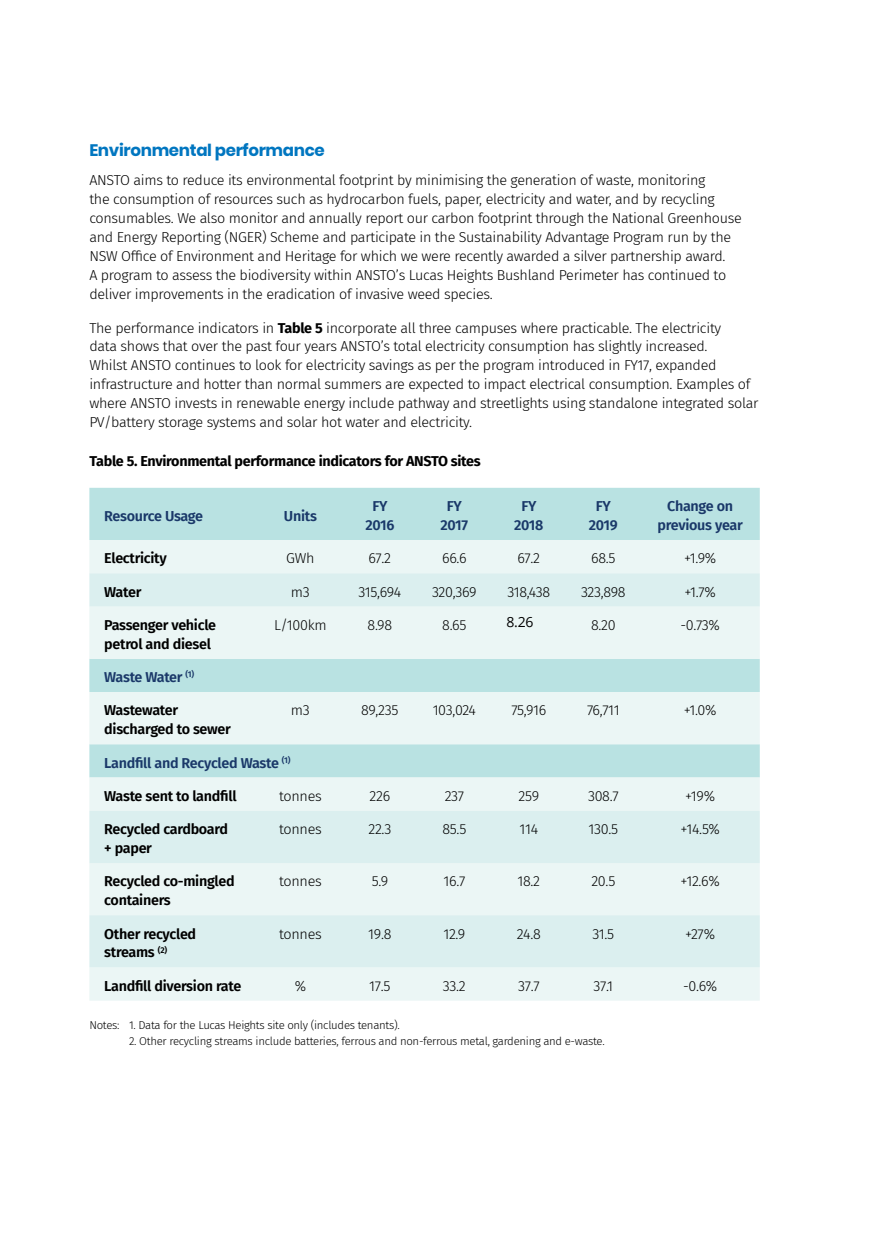
<style>
.page{position:relative;width:874px;height:1241px;background:#fff}
.page>*{position:absolute;margin:0;border:0;box-sizing:border-box;transform-origin:0 0}
.t1{font:700 16.62px "Poppins";letter-spacing:-.02em;color:#0076c0}
.t2{font:300 14.35px/18.9px "Fira Sans";letter-spacing:-.02em;color:#000}
.t3{font:600 14.35px/18.9px "Fira Sans";letter-spacing:-.02em;color:#000}
.t4{font:600 14.35px/18.9px "Fira Sans";letter-spacing:-.02em;color:#1a3869;text-align:center}
.t5{font:700 14.35px "Fira Sans";letter-spacing:-.02em;color:#000}
.t6{font:14px "Open Sans";color:#000}
.t7{font:300 11.38px "Fira Sans";letter-spacing:-.025em;color:#000}
.s1{font-weight:700}
</style>
<div class="page">
<div style="left:89px;top:487px;width:670px;height:53px;background:#b9e2e2"></div>
<div style="left:89px;top:540px;width:670px;height:460px;background:#ebf6f5"></div>
<svg style="left:89px;top:573px;width:670px;height:394px"></svg>
<p class="t1" style="left:89px;top:141px;width:237px">Environmental performance</p>
<p class="t2" style="left:89px;top:171px;width:653px">ANSTO aims to reduce its environmental footprint by minimising the generation of waste, monitoring<br>the consumption of resources such as hydrocarbon fuels, paper, electricity and water, and by recycling consumables. We also monitor and annually report our carbon footprint through the National Greenhouse and Energy Reporting (NGER) Scheme and participate in the Sustainability Advantage Program run by the NSW Office of Environment and Heritage for which we were recently awarded a silver partnership award.<br>A program to assess the biodiversity within ANSTO’s Lucas Heights Bushland Perimeter has continued to deliver improvements in the eradication of invasive weed species.</p>
<p class="t2" style="left:89px;top:318px;width:670px">The performance indicators in <span class="s1">Table 5</span> incorporate all three campuses where practicable. The electricity<br>data shows that over the past four years ANSTO’s total electricity consumption has slightly increased.<br>Whilst ANSTO continues to look for electricity savings as per the program introduced in FY17, expanded infrastructure and hotter than normal summers are expected to impact electrical consumption. Examples of where ANSTO invests in renewable energy include pathway and streetlights using standalone integrated solar PV/battery storage systems and solar hot water and electricity.</p>
<p class="t5" style="left:89px;top:448px;width:393px">Table 5. Environmental performance indicators for ANSTO sites</p>
<p class="t4" style="left:104px;top:505px;width:100px">Resource Usage</p>
<p class="t4" style="left:284px;top:505px;width:34px">Units</p>
<p class="t4" style="left:365px;top:496px;width:30px">FY<br>2016</p>
<p class="t4" style="left:440px;top:496px;width:29px">FY<br>2017</p>
<p class="t4" style="left:514px;top:496px;width:31px">FY<br>2018</p>
<p class="t4" style="left:588px;top:496px;width:30px">FY<br>2019</p>
<p class="t4" style="left:657px;top:496px;width:87px">Change on previous year</p>
<p class="t3" style="left:104px;top:548px;width:64px">Electricity</p>
<p class="t2" style="left:286px;top:548px;width:30px">GWh</p>
<p class="t2" style="left:368px;top:548px;width:24px">67.2</p>
<p class="t2" style="left:442px;top:548px;width:26px">66.6</p>
<p class="t2" style="left:517px;top:548px;width:24px">67.2</p>
<p class="t2" style="left:590px;top:548px;width:26px">68.5</p>
<p class="t2" style="left:683px;top:548px;width:34px">+1.9%</p>
<p class="t3" style="left:104px;top:581px;width:39px">Water</p>
<p class="t2" style="left:291px;top:582px;width:20px">m3</p>
<p class="t2" style="left:358px;top:582px;width:44px">315,694</p>
<p class="t2" style="left:432px;top:582px;width:46px">320,369</p>
<p class="t2" style="left:507px;top:582px;width:44px">318,438</p>
<p class="t2" style="left:580px;top:582px;width:46px">323,898</p>
<p class="t2" style="left:684px;top:582px;width:33px">+1.7%</p>
<p class="t3" style="left:104px;top:614px;width:113px">Passenger vehicle petrol and diesel</p>
<p class="t2" style="left:274px;top:615px;width:54px">L/100km</p>
<p class="t2" style="left:367px;top:615px;width:26px">8.98</p>
<p class="t2" style="left:442px;top:615px;width:26px">8.65</p>
<p class="t6" style="left:506px;top:612px;width:28px">8.26</p>
<p class="t2" style="left:590px;top:615px;width:26px">8.20</p>
<p class="t2" style="left:680px;top:615px;width:41px">-0.73%</p>
<p class="t4" style="left:104px;top:666px;width:91px">Waste Water <sup>(1)</sup></p>
<p class="t3" style="left:104px;top:700px;width:128px">Wastewater discharged to sewer</p>
<p class="t2" style="left:291px;top:700px;width:20px">m3</p>
<p class="t2" style="left:361px;top:700px;width:39px">89,235</p>
<p class="t2" style="left:432px;top:700px;width:45px">103,024</p>
<p class="t2" style="left:511px;top:700px;width:36px">75,916</p>
<p class="t2" style="left:586px;top:700px;width:34px">76,711</p>
<p class="t2" style="left:683px;top:700px;width:34px">+1.0%</p>
<p class="t4" style="left:104px;top:752px;width:188px">Landfill and Recycled Waste <sup>(1)</sup></p>
<p class="t3" style="left:104px;top:785px;width:134px">Waste sent to landfill</p>
<p class="t2" style="left:279px;top:786px;width:44px">tonnes</p>
<p class="t2" style="left:369px;top:786px;width:22px">226</p>
<p class="t2" style="left:444px;top:786px;width:21px">237</p>
<p class="t2" style="left:518px;top:786px;width:22px">259</p>
<p class="t2" style="left:587px;top:786px;width:32px">308.7</p>
<p class="t2" style="left:684px;top:786px;width:31px">+19%</p>
<p class="t3" style="left:104px;top:818px;width:125px">Recycled cardboard + paper</p>
<p class="t2" style="left:279px;top:819px;width:44px">tonnes</p>
<p class="t2" style="left:368px;top:819px;width:24px">22.3</p>
<p class="t2" style="left:442px;top:819px;width:25px">85.5</p>
<p class="t2" style="left:519px;top:819px;width:20px">114</p>
<p class="t2" style="left:588px;top:819px;width:31px">130.5</p>
<p class="t2" style="left:680px;top:819px;width:41px">+14.5%</p>
<p class="t3" style="left:104px;top:870px;width:132px">Recycled co-mingled containers</p>
<p class="t2" style="left:279px;top:871px;width:44px">tonnes</p>
<p class="t2" style="left:371px;top:871px;width:18px">5.9</p>
<p class="t2" style="left:443px;top:871px;width:23px">16.7</p>
<p class="t2" style="left:517px;top:871px;width:24px">18.2</p>
<p class="t2" style="left:591px;top:871px;width:26px">20.5</p>
<p class="t2" style="left:680px;top:871px;width:41px">+12.6%</p>
<p class="t3" style="left:104px;top:923px;width:93px">Other recycled streams <sup>(2)</sup></p>
<p class="t2" style="left:279px;top:923px;width:44px">tonnes</p>
<p class="t2" style="left:368px;top:923px;width:25px">19.8</p>
<p class="t2" style="left:443px;top:923px;width:23px">12.9</p>
<p class="t2" style="left:516px;top:923px;width:25px">24.8</p>
<p class="t2" style="left:592px;top:923px;width:23px">31.5</p>
<p class="t2" style="left:685px;top:923px;width:31px">+27%</p>
<p class="t3" style="left:104px;top:975px;width:138px">Landfill diversion rate</p>
<p class="t2" style="left:294px;top:976px;width:13px">%</p>
<p class="t2" style="left:369px;top:976px;width:23px">17.5</p>
<p class="t2" style="left:442px;top:976px;width:24px">33.2</p>
<p class="t2" style="left:518px;top:976px;width:23px">37.7</p>
<p class="t2" style="left:593px;top:976px;width:21px">37.1</p>
<p class="t2" style="left:682px;top:976px;width:36px">-0.6%</p>
<p class="t7" style="left:89px;top:1017px;width:312px">Notes: 1. Data for the Lucas Heights site only (includes tenants).</p>
<p class="t7" style="left:129px;top:1032px;width:477px">2. Other recycling streams include batteries, ferrous and non-ferrous metal, gardening and e-waste.</p>
</div>
